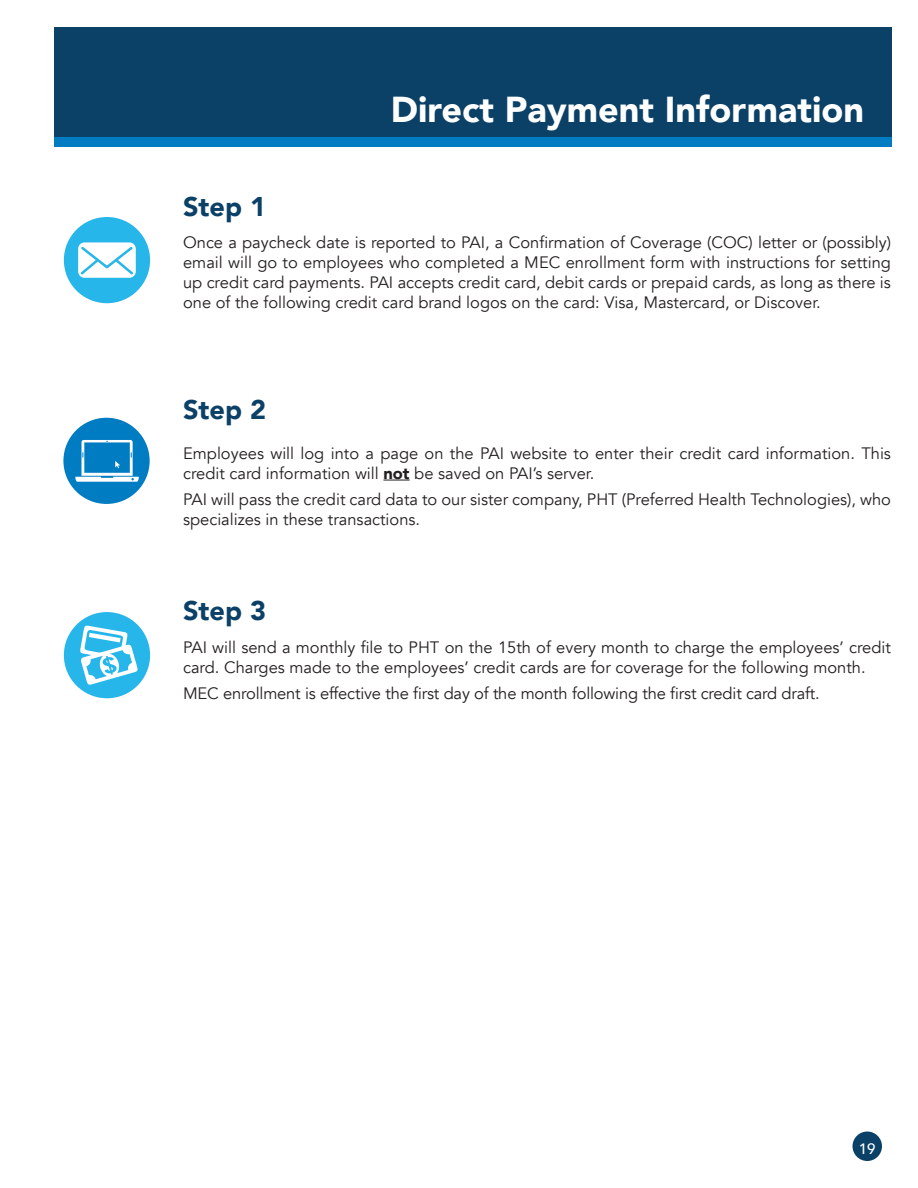
<style>
.page{position:relative;width:918px;height:1188px;background:#fff}
.page>*{position:absolute;margin:0;border:0;box-sizing:border-box;transform-origin:0 0}
.t1{font:900 36px "Avenir";color:#fff}
.t2{font:900 27px "Avenir";color:#0b4067}
.t3{font:16.5px/19.8px "Avenir";color:#231f20}
.t4{font:500 15px "Avenir";color:#fff}
.s1{font-weight:900}
</style>
<div class="page">
<div style="left:54px;top:27px;width:837px;height:116px;background:#0b4067"></div>
<div style="left:54px;top:137px;width:837px;height:9px;background:#007cc2"></div>
<div style="left:853px;top:1132px;width:29px;height:29px;background:#0b4067;border-radius:50%"></div>
<div style="left:63px;top:418px;width:87px;height:86px;background:#007cc2;border-radius:50%"></div>
<svg style="left:75px;top:440px;width:64px;height:42px"></svg>
<div style="left:64px;top:217px;width:86px;height:86px;background:#26b6ea;border-radius:50%"></div>
<svg style="left:78px;top:242px;width:58px;height:36px;background:#daf2fb"></svg>
<div style="left:64px;top:612px;width:86px;height:86px;background:#26b6ea;border-radius:50%"></div>
<svg style="left:80px;top:625px;width:58px;height:60px"></svg>
<svg style="left:383px;top:480px;width:27px;height:1px"></svg>
<h2 class="t2" style="left:183px;top:192px;width:84px">Step 1</h2>
<h1 class="t1" style="left:391px;top:90px;width:475px">Direct Payment Information</h1>
<p class="t3" style="left:183px;top:233px;width:709px;text-align:justify">Once a paycheck date is reported to PAI, a Confirmation of Coverage (COC) letter or (possibly) email will go to employees who completed a MEC enrollment form with instructions for setting up credit card payments. PAI accepts credit card, debit cards or prepaid cards, as long as there is one of the following credit card brand logos on the card: Visa, Mastercard, or Discover.</p>
<h2 class="t2" style="left:183px;top:395px;width:84px">Step 2</h2>
<p class="t3" style="left:183px;top:444px;width:709px">Employees will log into a page on the PAI website to enter their credit card information. This credit card information will <span class="s1">not</span> be saved on PAI’s server.</p>
<p class="t3" style="left:183px;top:491px;width:709px">PAI will pass the credit card data to our sister company, PHT (Preferred Health Technologies), who specializes in these transactions.</p>
<h2 class="t2" style="left:183px;top:595px;width:84px">Step 3</h2>
<p class="t3" style="left:183px;top:638px;width:709px">PAI will send a monthly file to PHT on the 15th of every month to charge the employees’ credit card. Charges made to the employees’ credit cards are for coverage for the following month.</p>
<p class="t3" style="left:183px;top:684px;width:638px">MEC enrollment is effective the first day of the month following the first credit card draft.</p>
<p class="t4" style="left:859px;top:1142px;width:18px">19</p>
</div>
